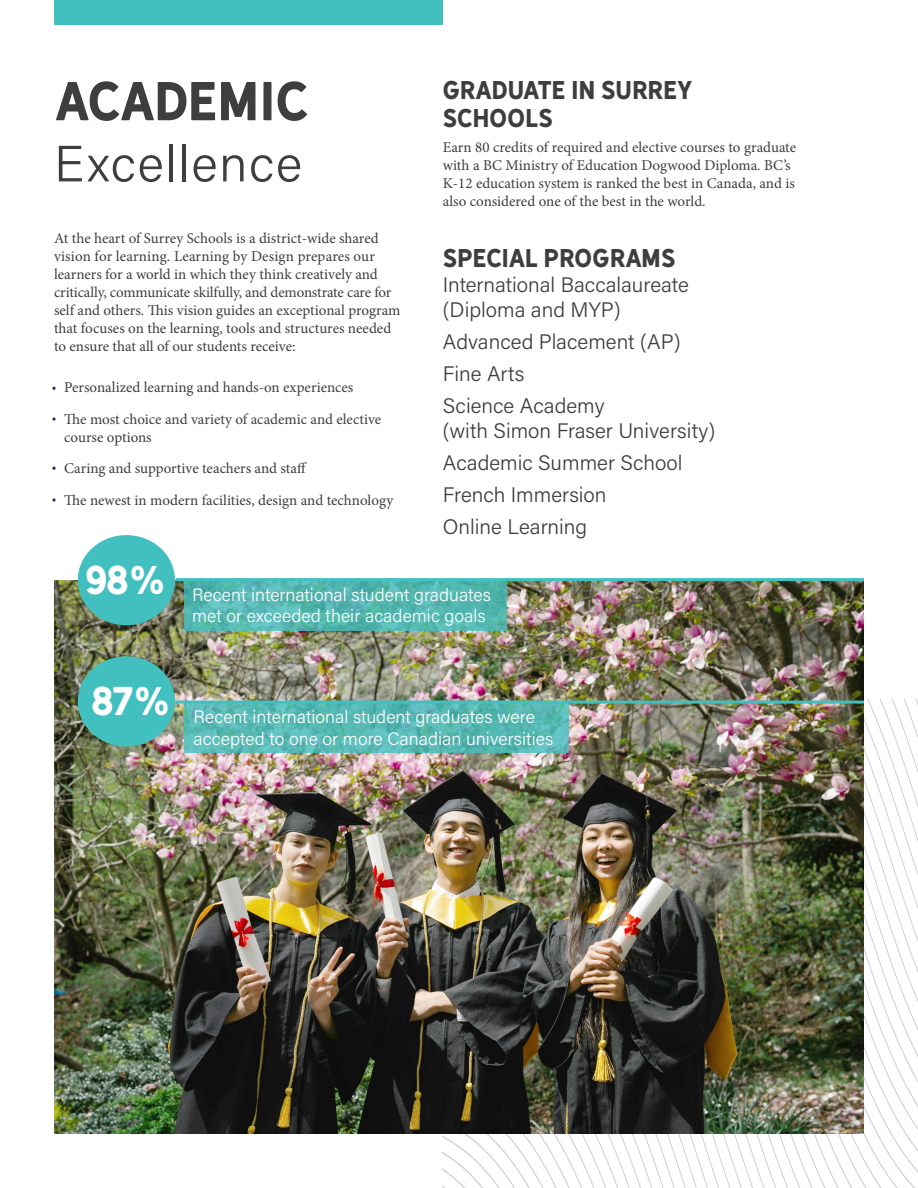
<style>
.page{position:relative;width:918px;height:1188px;background:#fff}
.page>*{position:absolute;margin:0;border:0;box-sizing:border-box;transform-origin:0 0}
.t1{font:300 51px "Acumin Pro";letter-spacing:.03em;color:#3e3e3f}
.t2{font:51px "Hanley Sans";letter-spacing:-.02em;color:#3e3e3f}
.t3{font:37.5px "Hanley Sans";color:#fff}
.t4{font:24px/28.8px "Hanley Sans";letter-spacing:-.005em;color:#3e3e3f}
.t5{font:300 21px/25.2px "Acumin Pro";color:#3e3e3f}
.t6{font:300 18px/21.6px "Acumin Pro";color:#fff}
.t7{font:15px/18px "Minion Pro";color:#3e3e3f}
</style>
<div class="page">
<svg style="left:443px;top:1098px;width:475px;height:90px"></svg>
<div style="left:54px;top:0;width:389px;height:25px;background:#42c0bf"></div>
<img style="left:54px;top:580px;width:810px;height:554px">
<div style="left:78px;top:535px;width:97px;height:90px;background:#42c0bf;border-radius:50%"></div>
<hr style="left:176px;top:578px;width:688px;height:3px;background:#42c0bf">
<svg style="left:184px;top:581px;width:322px;height:49px;background:#53b6b0"></svg>
<div style="left:78px;top:656px;width:97px;height:90px;background:#42c0bf;border-radius:50%"></div>
<hr style="left:176px;top:701px;width:688px;height:3px;background:#42c0bf">
<svg style="left:184px;top:704px;width:384px;height:49px;background:#57b9b4"></svg>
<svg style="left:52px;top:387px;width:4px;height:3px"></svg>
<svg style="left:52px;top:417px;width:4px;height:4px"></svg>
<svg style="left:52px;top:467px;width:4px;height:3px"></svg>
<svg style="left:52px;top:498px;width:4px;height:4px"></svg>
<p class="t2" style="left:54px;top:69px;width:257px">ACADEMIC</p>
<p class="t1" style="left:54px;top:128px;width:250px">Excellence</p>
<p class="t7" style="left:54px;top:229px;width:348px">At the heart of Surrey Schools is a district-wide shared vision for learning. Learning by Design prepares our learners for a world in which they think creatively and critically, communicate skilfully, and demonstrate care for self and others. This vision guides an exceptional program that focuses on the learning, tools and structures needed to ensure that all of our students receive:</p>
<p class="t7" style="left:64px;top:379px;width:291px">Personalized learning and hands-on experiences</p>
<p class="t7" style="left:64px;top:410px;width:319px">The most choice and variety of academic and elective course options</p>
<p class="t7" style="left:64px;top:460px;width:244px">Caring and supportive teachers and staff</p>
<p class="t7" style="left:64px;top:491px;width:331px">The newest in modern facilities, design and technology</p>
<p class="t4" style="left:443px;top:75px;width:251px">GRADUATE IN SURREY<br>SCHOOLS</p>
<p class="t7" style="left:443px;top:138px;width:355px">Earn 80 credits of required and elective courses to graduate with a BC Ministry of Education Dogwood Diploma. BC’s K-12 education system is ranked the best in Canada, and is also considered one of the best in the world.</p>
<p class="t4" style="left:443px;top:243px;width:234px">SPECIAL PROGRAMS</p>
<p class="t5" style="left:443px;top:271px;width:247px">International Baccalaureate (Diploma and MYP)</p>
<p class="t5" style="left:443px;top:328px;width:239px">Advanced Placement (AP)</p>
<p class="t5" style="left:443px;top:360px;width:83px">Fine Arts</p>
<p class="t5" style="left:443px;top:392px;width:274px">Science Academy<br>(with Simon Fraser University)</p>
<p class="t5" style="left:443px;top:449px;width:241px">Academic Summer School</p>
<p class="t5" style="left:443px;top:481px;width:165px">French Immersion</p>
<p class="t5" style="left:443px;top:513px;width:146px">Online Learning</p>
<p class="t3" style="left:85px;top:557px;width:82px">98%</p>
<p class="t3" style="left:91px;top:677px;width:81px">87%</p>
<p class="t6" style="left:192px;top:583px;width:301px">Recent international student graduates met or exceeded their academic goals</p>
<p class="t6" style="left:194px;top:705px;width:361px">Recent international student graduates were accepted to one or more Canadian universities</p>
</div>
